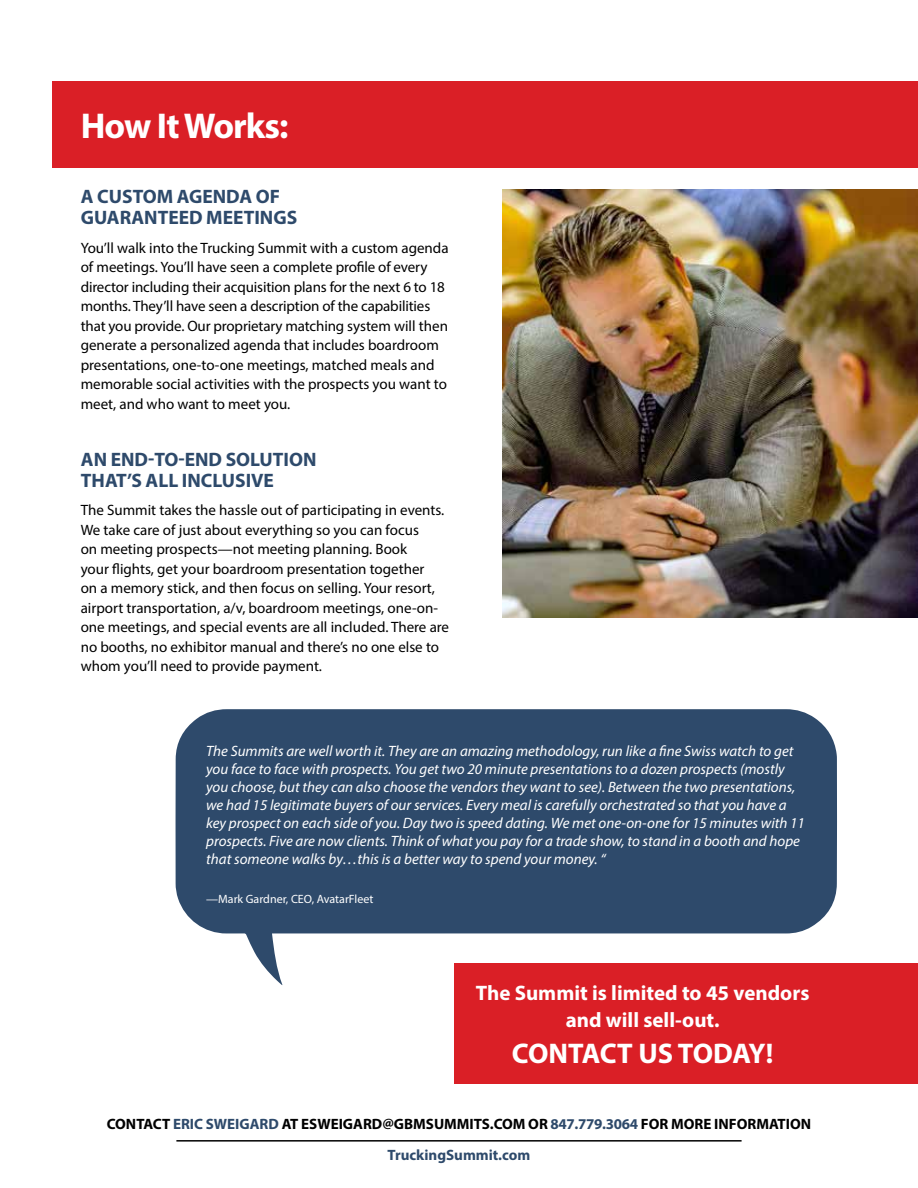
<style>
.page{position:relative;width:918px;height:1188px;background:#fff}
.page>*{position:absolute;margin:0;border:0;box-sizing:border-box;transform-origin:0 0}
.t1{font:700 36px "Myriad Pro";letter-spacing:-.03em;color:#fff}
.t2{font:700 28.5px "Myriad Pro";letter-spacing:-.015em;color:#fff}
.t3{font:700 21px/27px "Myriad Pro";color:#fff;text-align:center}
.t4{font:700 19.5px/21px "Myriad Pro";color:#2e4a6b}
.t5{font:15px/19.5px "Myriad Pro";color:#000}
.t6{font:italic 15px/18px "Myriad Pro";color:#fff}
.t7{font:700 15px "Myriad Pro";color:#000}
.t8{font:700 15px "Myriad Pro";color:#2e4a6b}
.t9{font:12px "Myriad Pro";color:#fff}
.s1{color:#2e4a6b}
</style>
<div class="page">
<hr style="left:176px;top:1140px;width:566px;height:2px;background:#000">
<div style="left:52px;top:81px;width:866px;height:86px;background:#da1f26"></div>
<img style="left:502px;top:189px;width:416px;height:428px">
<svg style="left:175px;top:709px;width:662px;height:276px;fill:#2e4a6b"></svg>
<div style="left:454px;top:963px;width:464px;height:121px;background:#da1f26"></div>
<h1 class="t1" style="left:81px;top:102px;width:209px">How It Works:</h1>
<h3 class="t4" style="left:81px;top:186px;width:218px">A CUSTOM AGENDA OF<br>GUARANTEED MEETINGS</h3>
<p class="t5" style="left:81px;top:238px;width:369px">You’ll walk into the Trucking Summit with a custom agenda of meetings. You’ll have seen a complete profile of every director including their acquisition plans for the next 6 to 18 months. They’ll have seen a description of the capabilities that you provide. Our proprietary matching system will then generate a personalized agenda that includes boardroom presentations, one-to-one meetings, matched meals and memorable social activities with the prospects you want to meet, and who want to meet you.</p>
<h3 class="t4" style="left:81px;top:448px;width:237px">AN END-TO-END SOLUTION<br>THAT’S ALL INCLUSIVE</h3>
<p class="t5" style="left:81px;top:500px;width:370px">The Summit takes the hassle out of participating in events.<br>We take care of just about everything so you can focus<br>on meeting prospects—not meeting planning. Book<br>your flights, get your boardroom presentation together<br>on a memory stick, and then focus on selling. Your resort, airport transportation, a/v, boardroom meetings, one-on&shy;one meetings, and special events are all included. There are no booths, no exhibitor manual and there’s no one else to whom you’ll need to provide payment.</p>
<p class="t6" style="left:206px;top:742px;width:600px">The Summits are well worth it. They are an amazing methodology, run like a fine Swiss watch to get you face to face with prospects. You get two 20 minute presentations to a dozen prospects (mostly you choose, but they can also choose the vendors they want to see). Between the two presentations, we had 15 legitimate buyers of our services. Every meal is carefully orchestrated so that you have a key prospect on each side of you. Day two is speed dating. We met one-on-one for 15 minutes with 11 prospects. Five are now clients. Think of what you pay for a trade show, to stand in a booth and hope that someone walks by…this is a better way to spend your money. “</p>
<p class="t9" style="left:206px;top:892px;width:169px">—Mark Gardner, CEO, AvatarFleet</p>
<h3 class="t3" style="left:476px;top:979px;width:335px">The Summit is limited to 45 vendors and will sell-out.</h3>
<h2 class="t2" style="left:512px;top:1035px;width:263px">CONTACT US TODAY!</h2>
<p class="t7" style="left:107px;top:1114px;width:706px">CONTACT <span class="s1">ERIC SWEIGARD</span> AT ESWEIGARD@GBMSUMMITS.COM OR <span class="s1">847.779.3064</span> FOR MORE INFORMATION</p>
<p class="t8" style="left:388px;top:1146px;width:144px">TruckingSummit.com</p>
</div>
